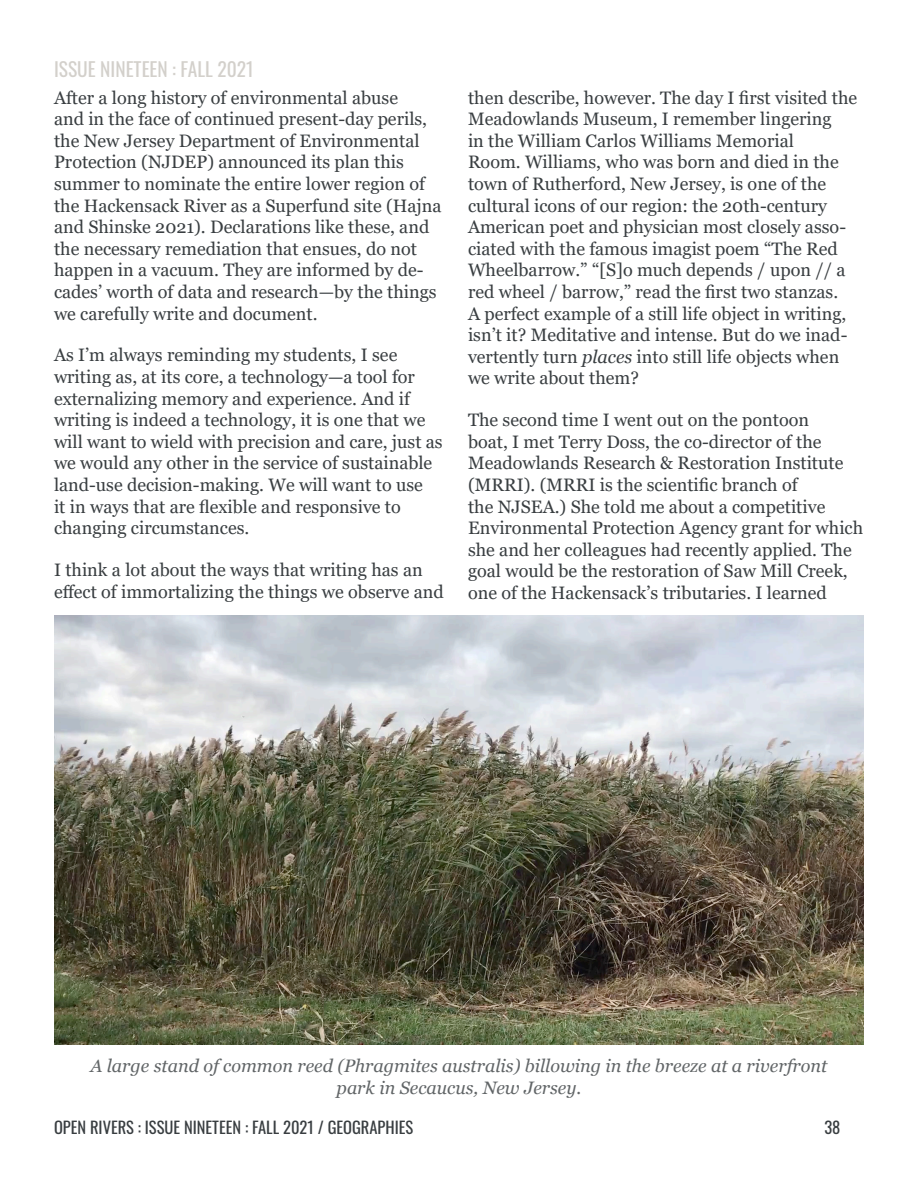
<style>
.page{position:relative;width:918px;height:1188px;background:#fff}
.page>*{position:absolute;margin:0;border:0;box-sizing:border-box;transform-origin:0 0}
.t1{font:19.5px "Oswald";color:#d3d0cb}
.t2{font:18px/21.6px "Georgia";color:#393e41}
.t3{font:italic 18px/21.6px "Georgia";color:#616567;text-align:center}
.t4{font:16.5px "Oswald";color:#393e41}
.s1{font-style:italic}
</style>
<div class="page">
<img style="left:54px;top:616px;width:810px;height:429px">
<p class="t1" style="left:54px;top:52px;width:201px">ISSUE NINETEEN : FALL 2021</p>
<p class="t2" style="left:54px;top:87px;width:389px">After a long history of environmental abuse<br>and in the face of continued present-day perils, the New Jersey Department of Environmental Protection (NJDEP) announced its plan this summer to nominate the entire lower region of the Hackensack River as a Superfund site (Hajna and Shinske 2021). Declarations like these, and the necessary remediation that ensues, do not happen in a vacuum. They are informed by de&shy;cades’ worth of data and research—by the things we carefully write and document.</p>
<p class="t2" style="left:54px;top:345px;width:390px">As I’m always reminding my students, I see writing as, at its core, a technology—a tool for externalizing memory and experience. And if writing is indeed a technology, it is one that we will want to wield with precision and care, just as we would any other in the service of sustainable land-use decision-making. We will want to use<br>it in ways that are flexible and responsive to changing circumstances.</p>
<p class="t2" style="left:54px;top:559px;width:391px">I think a lot about the ways that writing has an effect of immortalizing the things we observe and</p>
<p class="t2" style="left:468px;top:87px;width:391px">then describe, however. The day I first visited the Meadowlands Museum, I remember lingering<br>in the William Carlos Williams Memorial<br>Room. Williams, who was born and died in the town of Rutherford, New Jersey, is one of the cultural icons of our region: the 20th-century American poet and physician most closely asso&shy;ciated with the famous imagist poem “The Red Wheelbarrow.” “[S]o much depends / upon // a red wheel / barrow,” read the first two stanzas.<br>A perfect example of a still life object in writing, isn’t it? Meditative and intense. But do we inad&shy;vertently turn <span class="s1">places</span> into still life objects when we write about them?</p>
<p class="t2" style="left:468px;top:410px;width:397px">The second time I went out on the pontoon<br>boat, I met Terry Doss, the co-director of the Meadowlands Research &amp; Restoration Institute (MRRI). (MRRI is the scientific branch of<br>the NJSEA.) She told me about a competitive Environmental Protection Agency grant for which she and her colleagues had recently applied. The goal would be the restoration of Saw Mill Creek, one of the Hackensack’s tributaries. I learned</p>
<p class="t3" style="left:90px;top:1055px;width:739px">A large stand of common reed (Phragmites australis) billowing in the breeze at a riverfront park in Secaucus, New Jersey.</p>
<p class="t4" style="left:54px;top:1113px;width:361px">OPEN RIVERS : ISSUE NINETEEN : FALL 2021 / GEOGRAPHIES</p>
<p class="t4" style="left:824px;top:1113px;width:18px">38</p>
</div>
